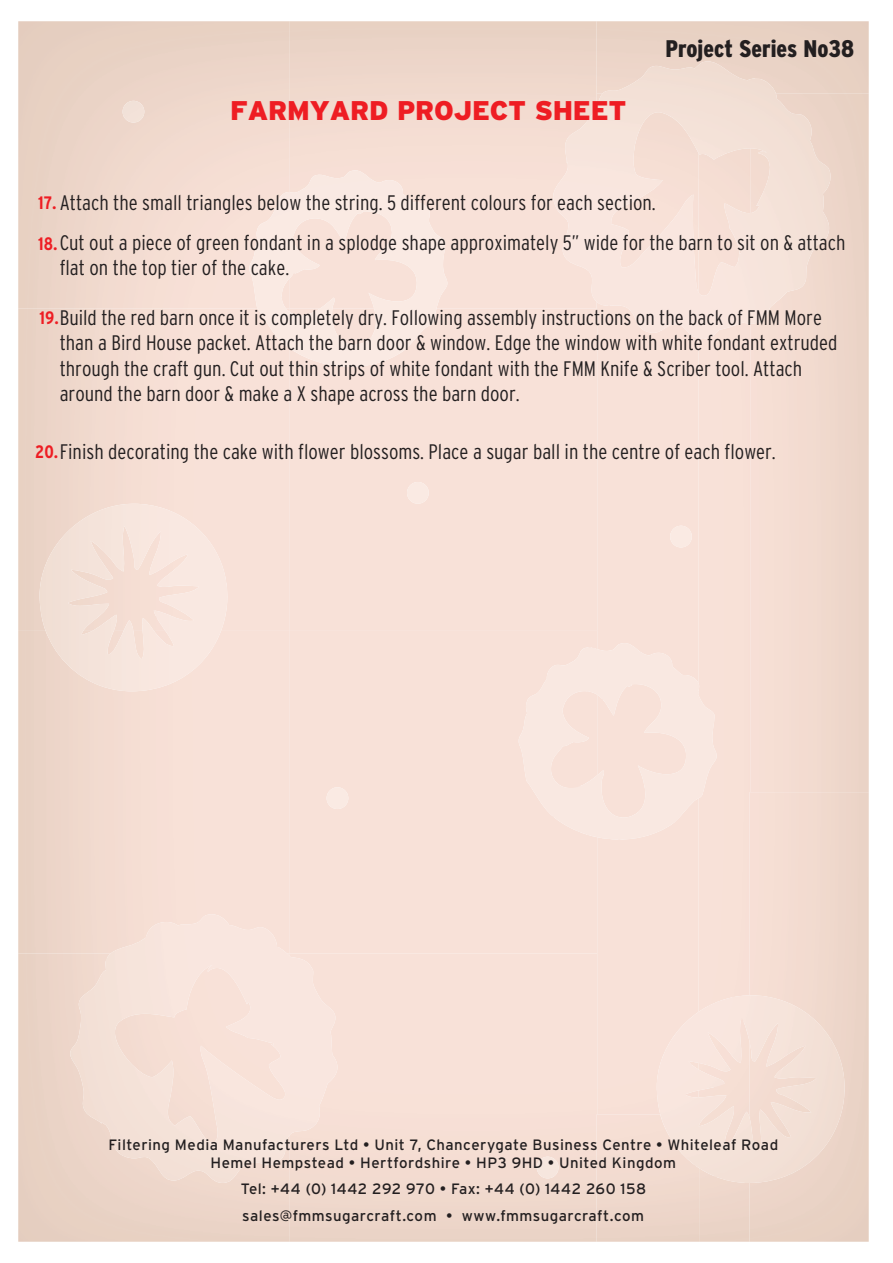
<style>
.page{position:relative;width:893px;height:1263px;background:#fff}
.page>*{position:absolute;margin:0;border:0;box-sizing:border-box;transform-origin:0 0}
.t1{font:900 27px "Interstate";letter-spacing:-.01em;color:#ee1d23}
.t2{font:900 condensed 24px "Interstate";color:#231f20}
.t3{font:300 condensed 21px/25.2px "Interstate";color:#231f20}
.t4{font:700 condensed 18px "Interstate";color:#ee1d23}
.t5{font:15px/18px "Interstate";letter-spacing:.03em;color:#231f20;text-align:center}
</style>
<div class="page">
<div style="left:597px;top:94px;width:152px;height:662px;background:#f8e1d8"></div>
<div style="left:597px;top:756px;width:152px;height:358px;background:#f8e1d8"></div>
<svg style="left:699px;top:1180px;width:50px;height:3px"></svg>
<img style="left:596px;top:21px;width:273px;height:73px">
<img style="left:749px;top:94px;width:120px;height:1148px">
<div style="left:698px;top:148px;width:52px;height:535px;background:#f8e1d7"></div>
<img style="left:553px;top:62px;width:150px;height:240px">
<div style="left:519px;top:644px;width:198px;height:195px;background:#f9e7e0"></div>
<img style="left:77px;top:504px;width:57px;height:19px">
<img style="left:70px;top:916px;width:135px;height:196px">
<img style="left:656px;top:995px;width:95px;height:185px">
<img style="left:249px;top:171px;width:101px;height:175px">
<img style="left:670px;top:526px;width:22px;height:21px;border-radius:11px">
<p class="t1" style="left:230px;top:95px;width:398px">FARMYARD PROJECT SHEET</p>
<p class="t2" style="left:665px;top:36px;width:190px">Project Series No38</p>
<p class="t3" style="left:60px;top:182px;width:787px;line-height:39.9px">Attach the small triangles below the string. 5 different colours for each section.<br>Cut out a piece of green fondant in a splodge shape approximately 5” wide for the barn to sit on &amp; attach</p>
<p class="t3" style="left:60px;top:255px;width:231px">flat on the top tier of the cake.</p>
<p class="t3" style="left:60px;top:305px;width:779px">Build the red barn once it is completely dry. Following assembly instructions on the back of FMM More than a Bird House packet. Attach the barn door &amp; window. Edge the window with white fondant extruded through the craft gun. Cut out thin strips of white fondant with the FMM Knife &amp; Scriber tool. Attach around the barn door &amp; make a X shape across the barn door.</p>
<p class="t3" style="left:60px;top:439px;width:718px">Finish decorating the cake with flower blossoms. Place a sugar ball in the centre of each flower.</p>
<p class="t4" style="left:38px;top:193px;width:20px">17.</p>
<p class="t4" style="left:38px;top:233px;width:21px">18.</p>
<p class="t4" style="left:40px;top:308px;width:21px">19.</p>
<p class="t4" style="left:35px;top:442px;width:25px">20.</p>
<p class="t5" style="left:108px;top:1135px;width:671px">Filtering Media Manufacturers Ltd • Unit 7, Chancerygate Business Centre • Whiteleaf Road<br>Hemel Hempstead • Hertfordshire • HP3 9HD • United Kingdom</p>
<p class="t5" style="left:241px;top:1175px;width:407px;line-height:26.5px;text-align:left">Tel: +44 (0) 1442 292 970 • Fax: +44 (0) 1442 260 158 sales@fmmsugarcraft.com • www.fmmsugarcraft.com</p>
</div>
